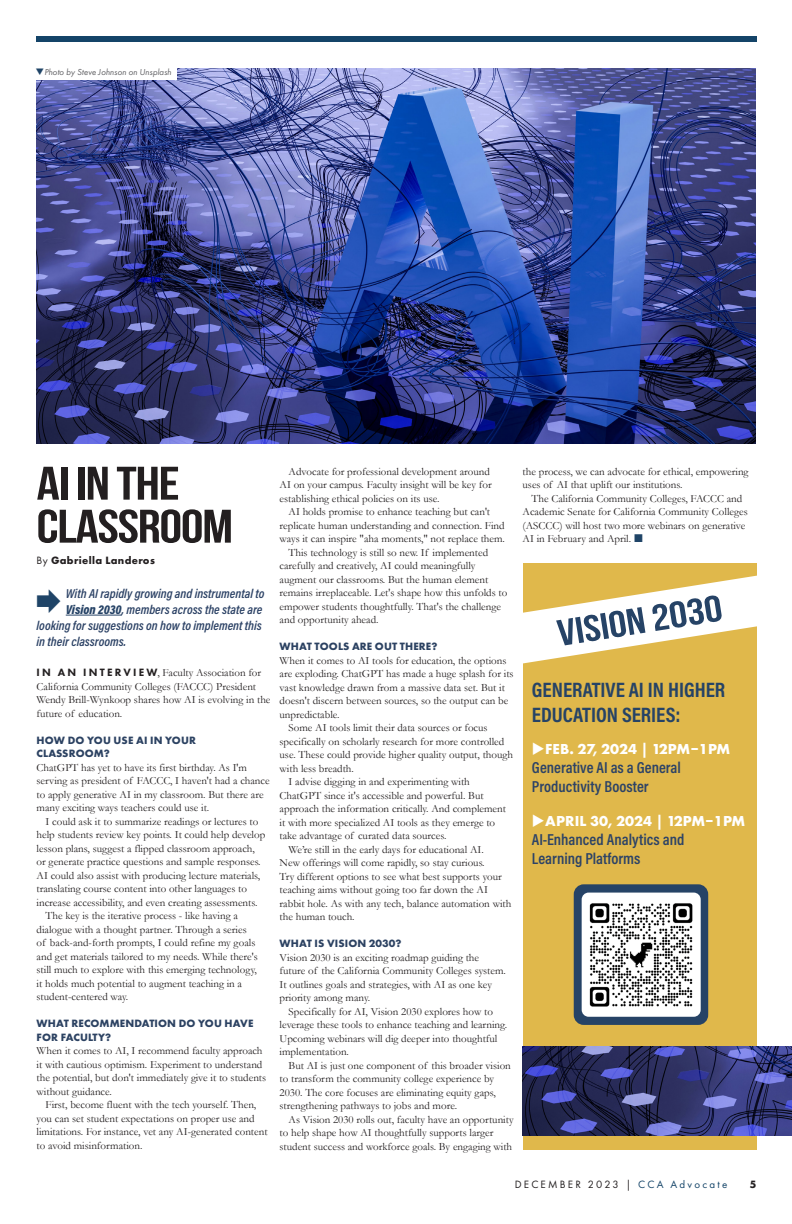
<style>
.page{position:relative;width:792px;height:1224px;background:#fff}
.page>*{position:absolute;margin:0;border:0;box-sizing:border-box;transform-origin:0 0}
.t1{font:47px/43px "Bebas Neue";letter-spacing:-.02em;color:#231f20;scale:1.21 1}
.t2{font:37px "Bebas Neue";color:#264366;scale:1.21 1}
.t3{font:700 21px "Acumin Pro Cond";color:#264366}
.t4{font:600 16px/19.2px "Acumin Pro Cond";color:#2d4366}
.t5{font:700 15px "Futura PT";color:#fff}
.t6{font:italic 600 13px "Acumin Pro Cond";color:#2d4366}
.t7{font:11px/13.5px "Garamond";color:#231f20}
.t8{font:700 11px/13.5px "Futura PT";letter-spacing:.01em;color:#2c4262}
.t9{font:11px "Futura PT";letter-spacing:.2em;color:#231f20}
.t10{font:700 11px "Futura PT";letter-spacing:.03em;color:#231f20}
.t11{font:italic 9px "Futura PT";color:#636366}
.s1{color:#1f4467}
.s2{font-weight:400}
.s3{font-weight:900;color:#264366}
.s4{font-family:"Futura PT";font-weight:800}
.s5{font-family:"Segoe UI";color:#1f4467}
.s6{color:#144468}
</style>
<div class="page">
<div style="left:36px;top:36px;width:721px;height:5px;background:#144468"></div>
<img style="left:36px;top:69px;width:720px;height:375px">
<div style="left:28px;top:63px;width:149px;height:17px;background:#fff"></div>
<div style="left:523px;top:564px;width:234px;height:586px;background:#e0b84b"></div>
<img style="left:523px;top:1046px;width:269px;height:90px">
<svg style="left:523px;top:575px;width:234px;height:89px"></svg>
<hr style="left:66px;top:615px;width:56px;height:1px;background:#264366">
<svg style="left:577px;top:887px;width:128px;height:135px"></svg>
<div style="left:574px;top:884px;width:134px;height:141px;border:6px solid #264366;border-radius:7px"></div>
<div style="left:582px;top:893px;width:119px;height:124px;background:#fff;border-radius:7px"></div>
<img style="left:589px;top:903px;width:104px;height:104px">
<p class="t11" style="left:36px;top:67px;width:137px"><span class="s1">❑</span>Photo by Steve Johnson on Unsplash</p>
<p class="t1" style="left:37px;top:461px;width:164px">AI IN THE<br>CLASSROOM</p>
<p class="t10" style="left:37px;top:553px;width:120px"><span class="s2">By</span> Gabriella Landeros</p>
<p class="t6" style="left:66px;top:585px;width:200px">With AI rapidly growing and instrumental to</p>
<p class="t6" style="left:66px;top:601px;width:198px"><span class="s3">Vision 2030</span>, members across the state are</p>
<p class="t6" style="left:37px;top:617px;width:227px">looking for suggestions on how to implement this</p>
<p class="t6" style="left:37px;top:633px;width:91px">in their classrooms.</p>
<p class="t7" style="left:37px;top:666px;width:235px"><span class="s4">I N A N I N T E R V I E W</span>, Faculty Association for California Community Colleges (FACCC) President Wendy Brill-Wynkoop shares how AI is evolving in the future of education.</p>
<p class="t8" style="left:37px;top:733px;width:161px">HOW DO YOU USE AI IN YOUR<br>CLASSROOM?</p>
<p class="t7" style="left:37px;top:760px;width:235px">ChatGPT has yet to have its first birthday. As I'm serving as president of FACCC, I haven't had a chance to apply generative AI in my classroom. But there are many exciting ways teachers could use it.</p>
<p class="t7" style="left:37px;top:814px;width:230px;text-indent:9px">I could ask it to summarize readings or lectures to help students review key points. It could help develop lesson plans, suggest a flipped classroom approach, or generate practice questions and sample responses.<br>AI could also assist with producing lecture materials, translating course content into other languages to increase accessibility, and even creating assessments.</p>
<p class="t7" style="left:37px;top:909px;width:223px;text-indent:9px">The key is the iterative process - like having a dialogue with a thought partner. Through a series of back-and-forth prompts, I could refine my goals and get materials tailored to my needs. While there's still much to explore with this emerging technology, it holds much potential to augment teaching in a student-centered way.</p>
<p class="t8" style="left:37px;top:1017px;width:218px">WHAT RECOMMENDATION DO YOU HAVE<br>FOR FACULTY?</p>
<p class="t7" style="left:37px;top:1044px;width:231px">When it comes to AI, I recommend faculty approach it with cautious optimism. Experiment to understand the potential, but don't immediately give it to students without guidance.</p>
<p class="t7" style="left:37px;top:1098px;width:232px;text-indent:9px">First, become fluent with the tech yourself. Then, you can set student expectations on proper use and limitations. For instance, vet any AI-generated content to avoid misinformation.</p>
<p class="t7" style="left:280px;top:464px;width:214px;text-indent:9px">Advocate for professional development around<br>AI on your campus. Faculty insight will be key for establishing ethical policies on its use.</p>
<p class="t7" style="left:280px;top:505px;width:227px;text-align:center">AI holds promise to enhance teaching but can't replicate human understanding and connection. Find ways it can inspire "aha moments," not replace them.</p>
<p class="t7" style="left:280px;top:545px;width:229px;text-indent:9px">This technology is still so new. If implemented carefully and creatively, AI could meaningfully augment our classrooms. But the human element remains irreplaceable. Let's shape how this unfolds to empower students thoughtfully. That's the challenge and opportunity ahead.</p>
<p class="t8" style="left:280px;top:639px;width:159px">WHAT TOOLS ARE OUT THERE?</p>
<p class="t7" style="left:280px;top:653px;width:236px">When it comes to AI tools for education, the options are exploding. ChatGPT has made a huge splash for its vast knowledge drawn from a massive data set. But it doesn't discern between sources, so the output can be unpredictable.</p>
<p class="t7" style="left:280px;top:721px;width:235px;text-indent:9px">Some AI tools limit their data sources or focus specifically on scholarly research for more controlled use. These could provide higher quality output, though with less breadth.</p>
<p class="t7" style="left:280px;top:775px;width:228px;text-indent:9px">I advise digging in and experimenting with ChatGPT since it's accessible and powerful. But approach the information critically. And complement it with more specialized AI tools as they emerge to take advantage of curated data sources.</p>
<p class="t7" style="left:280px;top:842px;width:233px;text-indent:9px">We’re still in the early days for educational AI.<br>New offerings will come rapidly, so stay curious.<br>Try different options to see what best supports your teaching aims without going too far down the AI rabbit hole. As with any tech, balance automation with the human touch.</p>
<p class="t8" style="left:280px;top:936px;width:123px">WHAT IS VISION 2030?</p>
<p class="t7" style="left:280px;top:950px;width:228px">Vision 2030 is an exciting roadmap guiding the future of the California Community Colleges system.<br>It outlines goals and strategies, with AI as one key priority among many.</p>
<p class="t7" style="left:280px;top:1004px;width:229px;text-indent:9px">Specifically for AI, Vision 2030 explores how to leverage these tools to enhance teaching and learning.<br>Upcoming webinars will dig deeper into thoughtful implementation.</p>
<p class="t7" style="left:280px;top:1058px;width:233px;text-indent:9px">But AI is just one component of this broader vision to transform the community college experience by 2030. The core focuses are eliminating equity gaps, strengthening pathways to jobs and more.</p>
<p class="t7" style="left:280px;top:1112px;width:236px;text-indent:9px">As Vision 2030 rolls out, faculty have an opportunity to help shape how AI thoughtfully supports larger student success and workforce goals. By engaging with</p>
<p class="t7" style="left:523px;top:464px;width:227px">the process, we can advocate for ethical, empowering uses of AI that uplift our institutions.</p>
<p class="t7" style="left:523px;top:491px;width:227px;text-indent:9px">The California Community Colleges, FACCC and Academic Senate for California Community Colleges (ASCCC) will host two more webinars on generative AI in February and April. <span class="s5">■</span></p>
<p class="t2" style="left:554px;top:614px;width:139px;rotate:-9deg">VISION 2030</p>
<p class="t3" style="left:532px;top:676px;width:195px">GENERATIVE AI IN HIGHER</p>
<p class="t3" style="left:532px;top:701px;width:150px">EDUCATION SERIES:</p>
<p class="t5" style="left:532px;top:739px;width:200px">◆FEB. 27, 2024 | 12PM–1PM</p>
<p class="t4" style="left:532px;top:757px;width:151px">Generative AI as a General<br>Productivity Booster</p>
<p class="t5" style="left:532px;top:811px;width:215px">◆APRIL 30, 2024 | 12PM–1PM</p>
<p class="t4" style="left:532px;top:829px;width:154px">AI-Enhanced Analytics and<br>Learning Platforms</p>
<p class="t9" style="left:515px;top:1178px;width:214px">DECEMBER 2023 | <span class="s6">CCA Advocate</span></p>
<p class="t10" style="left:750px;top:1177px;width:8px">5</p>
</div>
